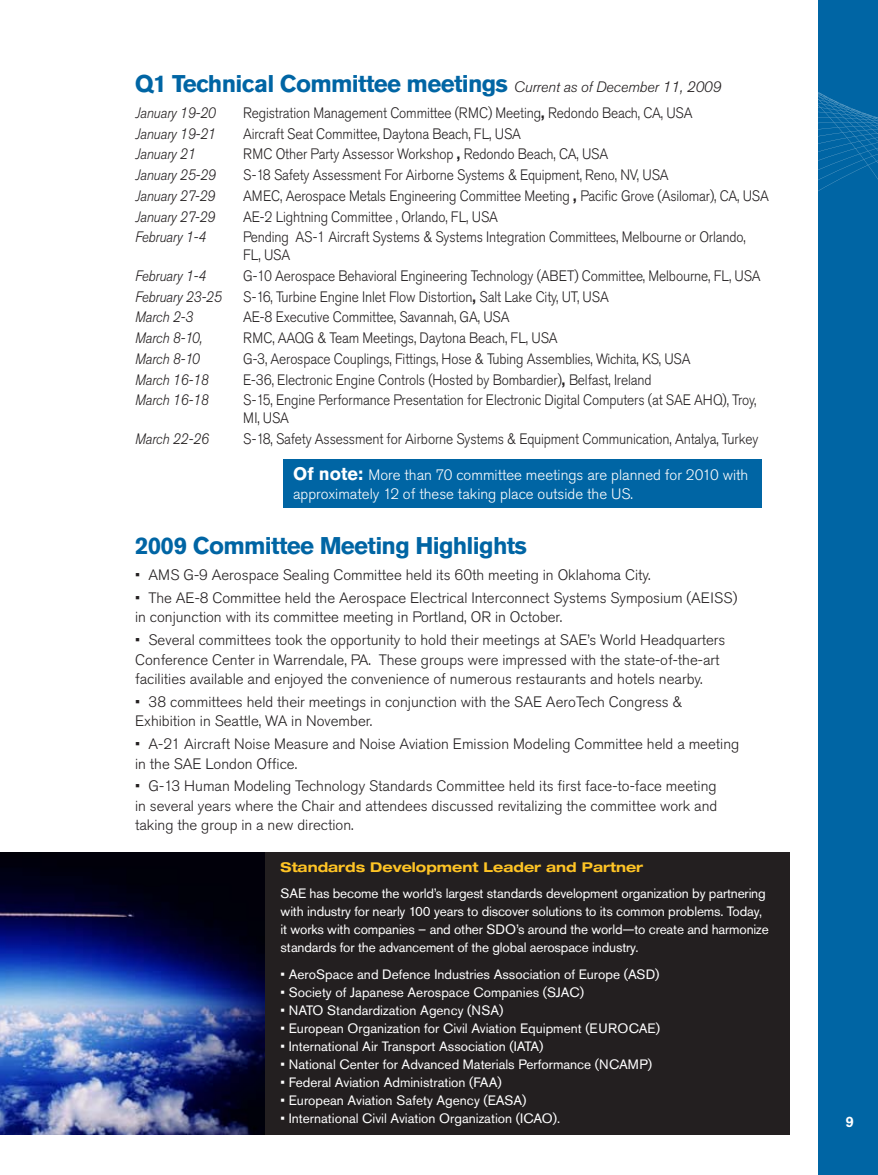
<style>
.page{position:relative;width:878px;height:1175px;background:#fff}
.page>*{position:absolute;margin:0;border:0;box-sizing:border-box;transform-origin:0 0}
.t1{font:700 24px "Akzidenz Grotesk Pro";letter-spacing:-.03em;color:#0065a4}
.t2{font:300 15px/18px "Akzidenz Grotesk Pro";letter-spacing:-.01em;color:#231f20;scale:.91 1}
.t3{font:300 15px/19.5px "Akzidenz Grotesk Pro";letter-spacing:-.01em;color:#231f20}
.t4{font:italic 300 15px "Akzidenz Grotesk Pro";letter-spacing:-.01em;color:#231f20;scale:.91 1}
.t5{font:300 15px/19.5px "Akzidenz Grotesk Pro";color:#fff}
.t6{font:500 15px "Akzidenz Grotesk Pro";color:#fff}
.t7{font:13.5px/18px "Akzidenz Grotesk Pro";color:#fff}
.t8{font:700 expanded 13.5px "Helvetica Neue LT Std";color:#ffc425}
.s1{font-weight:300;font-style:italic;font-size:15px;color:#231f20}
.s2{font-weight:700}
.s3{font-weight:700;font-size:18px}
</style>
<div class="page">
<div style="left:818px;top:0;width:60px;height:1174px;background:#0065a4"></div>
<svg style="left:818px;top:93px;width:38px;height:17px"></svg>
<svg style="left:818px;top:110px;width:60px;height:81px"></svg>
<div style="left:284px;top:459px;width:478px;height:49px;background:#0065a4"></div>
<div style="left:0;top:852px;width:789px;height:282px;background:#231f20"></div>
<img style="left:0;top:852px;width:264px;height:282px">
<h1 class="t1" style="left:135px;top:68px;width:588px">Q1 Technical Committee meetings <span class="s1">Current as of December 11, 2009</span></h1>
<p class="t4" style="left:135px;top:103px;width:90px">January 19-20</p>
<p class="t2" style="left:243px;top:104px;width:495px">Registration Management Committee (RMC) Meeting<span class="s2">,</span> Redondo Beach, CA, USA</p>
<p class="t4" style="left:135px;top:124px;width:90px">January 19-21</p>
<p class="t2" style="left:243px;top:124px;width:307px">Aircraft Seat Committee, Daytona Beach, FL, USA</p>
<p class="t4" style="left:135px;top:144px;width:68px">January 21</p>
<p class="t2" style="left:243px;top:145px;width:402px">RMC Other Party Assessor Workshop <span class="s2">,</span> Redondo Beach, CA, USA</p>
<p class="t4" style="left:135px;top:165px;width:90px">January 25-29</p>
<p class="t2" style="left:243px;top:166px;width:469px">S-18 Safety Assessment For Airborne Systems &amp; Equipment, Reno, NV, USA</p>
<p class="t4" style="left:135px;top:186px;width:89px">January 27-29</p>
<p class="t2" style="left:243px;top:187px;width:579px">AMEC, Aerospace Metals Engineering Committee Meeting <span class="s2">,</span> Pacific Grove (Asilomar), CA, USA</p>
<p class="t4" style="left:135px;top:207px;width:89px">January 27-29</p>
<p class="t2" style="left:243px;top:207px;width:281px">AE-2 Lightning Committee , Orlando, FL, USA</p>
<p class="t4" style="left:135px;top:227px;width:79px">February 1-4</p>
<p class="t2" style="left:243px;top:228px;width:553px">Pending AS-1 Aircraft Systems &amp; Systems Integration Committees, Melbourne or Orlando,<br>FL, USA</p>
<p class="t4" style="left:135px;top:266px;width:79px">February 1-4</p>
<p class="t2" style="left:243px;top:267px;width:570px">G-10 Aerospace Behavioral Engineering Technology (ABET) Committee, Melbourne, FL, USA</p>
<p class="t4" style="left:135px;top:287px;width:97px">February 23-25</p>
<p class="t2" style="left:243px;top:287px;width:403px">S-16, Turbine Engine Inlet Flow Distortion<span class="s2">,</span> Salt Lake City, UT, USA</p>
<p class="t4" style="left:135px;top:307px;width:65px">March 2-3</p>
<p class="t2" style="left:243px;top:308px;width:294px">AE-8 Executive Committee, Savannah, GA, USA</p>
<p class="t4" style="left:135px;top:328px;width:76px">March 8-10,</p>
<p class="t2" style="left:243px;top:329px;width:347px">RMC, AAQG &amp; Team Meetings, Daytona Beach, FL, USA</p>
<p class="t4" style="left:135px;top:349px;width:72px">March 8-10</p>
<p class="t2" style="left:243px;top:349px;width:493px">G-3, Aerospace Couplings, Fittings, Hose &amp; Tubing Assemblies, Wichita, KS, USA</p>
<p class="t4" style="left:135px;top:369px;width:82px">March 16-18</p>
<p class="t2" style="left:243px;top:370px;width:450px">E-36, Electronic Engine Controls (Hosted by Bombardier)<span class="s2">,</span> Belfast, Ireland</p>
<p class="t4" style="left:135px;top:390px;width:82px">March 16-18</p>
<p class="t2" style="left:243px;top:391px;width:565px">S-15, Engine Performance Presentation for Electronic Digital Computers (at SAE AHQ), Troy,<br>MI, USA</p>
<p class="t4" style="left:135px;top:429px;width:82px">March 22-26</p>
<p class="t2" style="left:243px;top:430px;width:567px">S-18, Safety Assessment for Airborne Systems &amp; Equipment Communication, Antalya, Turkey</p>
<p class="t5" style="left:293px;top:464px;width:457px"><span class="s3">Of note:</span> More than 70 committee meetings are planned for 2010 with approximately 12 of these taking place outside the US.</p>
<h1 class="t1" style="left:135px;top:530px;width:393px">2009 Committee Meeting Highlights</h1>
<p class="t3" style="left:135px;top:565px;width:517px">• AMS G-9 Aerospace Sealing Committee held its 60th meeting in Oklahoma City.</p>
<p class="t3" style="left:135px;top:588px;width:603px">• The AE-8 Committee held the Aerospace Electrical Interconnect Systems Symposium (AEISS) in conjunction with its committee meeting in Portland, OR in October.</p>
<p class="t3" style="left:135px;top:630px;width:592px">• Several committees took the opportunity to hold their meetings at SAE’s World Headquarters<br>Conference Center in Warrendale, PA. These groups were impressed with the state-of-the-art facilities available and enjoyed the convenience of numerous restaurants and hotels nearby.</p>
<p class="t3" style="left:135px;top:691px;width:548px">• 38 committees held their meetings in conjunction with the SAE AeroTech Congress &amp;<br>Exhibition in Seattle, WA in November.</p>
<p class="t3" style="left:135px;top:734px;width:605px">• A-21 Aircraft Noise Measure and Noise Aviation Emission Modeling Committee held a meeting in the SAE London Office.</p>
<p class="t3" style="left:135px;top:776px;width:583px;text-align:justify">• G-13 Human Modeling Technology Standards Committee held its first face-to-face meeting in several years where the Chair and attendees discussed revitalizing the committee work and taking the group in a new direction.</p>
<p class="t8" style="left:280px;top:858px;width:364px">Standards Development Leader and Partner</p>
<p class="t7" style="left:280px;top:884px;width:489px">SAE has become the world’s largest standards development organization by partnering with industry for nearly 100 years to discover solutions to its common problems. Today, it works with companies – and other SDO’s around the world—to create and harmonize standards for the advancement of the global aerospace industry.</p>
<p class="t7" style="left:280px;top:964px;width:380px">• AeroSpace and Defence Industries Association of Europe (ASD)</p>
<p class="t7" style="left:280px;top:982px;width:305px">• Society of Japanese Aerospace Companies (SJAC)</p>
<p class="t7" style="left:280px;top:1000px;width:224px">• NATO Standardization Agency (NSA)</p>
<p class="t7" style="left:280px;top:1018px;width:381px">• European Organization for Civil Aviation Equipment (EUROCAE)</p>
<p class="t7" style="left:280px;top:1036px;width:264px">• International Air Transport Association (IATA)</p>
<p class="t7" style="left:280px;top:1054px;width:373px">• National Center for Advanced Materials Performance (NCAMP)</p>
<p class="t7" style="left:280px;top:1072px;width:222px">• Federal Aviation Administration (FAA)</p>
<p class="t7" style="left:280px;top:1090px;width:247px">• European Aviation Safety Agency (EASA)</p>
<p class="t7" style="left:280px;top:1108px;width:281px">• International Civil Aviation Organization (ICAO).</p>
<p class="t6" style="left:845px;top:1112px;width:10px">9</p>
</div>
